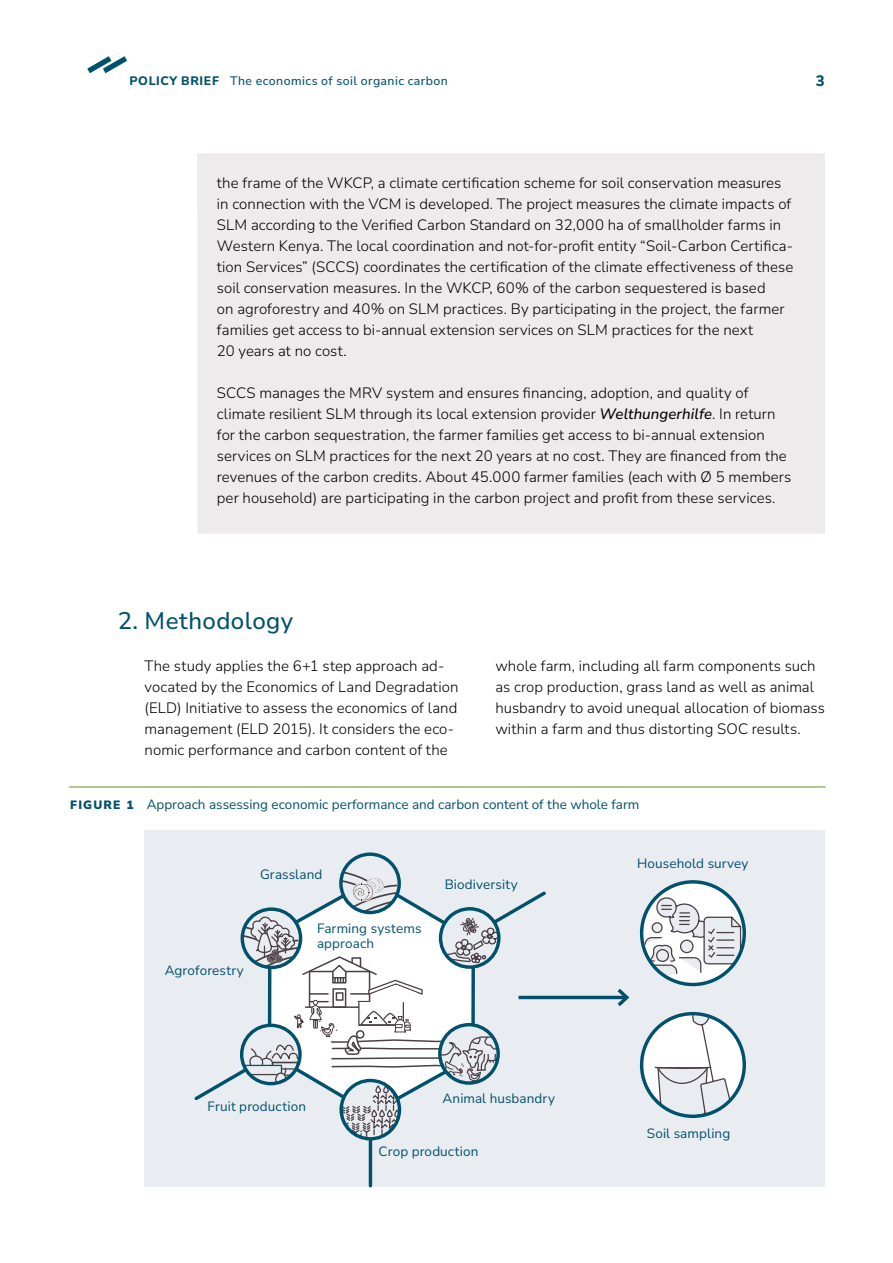
<style>
.page{position:relative;width:893px;height:1263px;background:#fff}
.page>*{position:absolute;margin:0;border:0;box-sizing:border-box;transform-origin:0 0}
.t1{font:700 54px "Nunito Sans 12 pt";color:#00516c}
.H1_Box{font:500 24px "Nunito Sans 12 pt";letter-spacing:.02em;color:#00516c}
.P_ELD_text_Box{font:300 15px/21px "Nunito Sans 12 pt";letter-spacing:.005em;color:#000}
.P_ELD_Text{font:300 15px/21px "Nunito Sans 12 pt";letter-spacing:.005em;color:#000}
.t2{font:800 15px "Nunito Sans 12 pt";color:#00516c}
.Grafik_labelling{font:13.5px "Nunito Sans 12 pt";letter-spacing:.01em;color:#00516c}
.eld_figure_labelling{font:13.5px "Nunito Sans 12 pt";color:#00516c}
.t3{font:500 12.3px "Nunito Sans 12 pt";letter-spacing:.035em;color:#00516c}
.s1{font-weight:800}
.s2{font-weight:500;font-style:italic}
.s3{font-weight:900;font-size:12px}
</style>
<div class="page">
<div style="left:197px;top:153px;width:628px;height:381px;background:#edebec"></div>
<hr style="left:69px;top:787px;width:756px;height:1px;background:#5d9021">
<div style="left:145px;top:830px;width:680px;height:356px;background:#e9edf2"></div>
<svg style="left:341px;top:854px;width:58px;height:58px"></svg>
<div style="left:339px;top:852px;width:62px;height:62px;border:3px solid #00516c;border-radius:50%"></div>
<hr style="left:369px;top:1140px;width:3px;height:46px;background:#00516c">
<hr style="left:518px;top:996px;width:109px;height:3px;background:#00516c">
<svg style="left:614px;top:988px;width:16px;height:19px"></svg>
<svg style="left:642px;top:882px;width:102px;height:102px"></svg>
<svg style="left:644px;top:895px;width:98px;height:86px"></svg>
<div style="left:640px;top:880px;width:106px;height:106px;border:3px solid #00516c;border-radius:50%"></div>
<svg style="left:642px;top:1014px;width:102px;height:102px"></svg>
<svg style="left:654px;top:1014px;width:80px;height:102px"></svg>
<div style="left:640px;top:1012px;width:106px;height:106px;border:3px solid #00516c;border-radius:50%"></div>
<svg style="left:194px;top:868px;width:355px;height:271px"></svg>
<h1 class="t1" style="left:99px;top:29px;width:41px">̷̷</h1>
<p class="t3" style="left:130px;top:73px;width:320px"><span class="s1">POLICY BRIEF</span> The economics of soil organic carbon</p>
<p class="t2" style="left:816px;top:70px;width:10px">3</p>
<p class="P_ELD_text_Box" style="left:217px;top:172px;width:578px">the frame of the WKCP, a climate certification scheme for soil conservation measures in connection with the VCM is developed. The project measures the climate impacts of SLM according to the Verified Carbon Standard on 32,000 ha of smallholder farms in Western Kenya. The local coordination and not-for-profit entity “Soil-Carbon Certifica&shy;tion Services” (SCCS) coordinates the certification of the climate effectiveness of these soil conservation measures. In the WKCP, 60% of the carbon sequestered is based<br>on agroforestry and 40% on SLM practices. By participating in the project, the farmer families get access to bi-annual extension services on SLM practices for the next<br>20 years at no cost.</p>
<p class="P_ELD_text_Box" style="left:217px;top:382px;width:533px">SCCS manages the MRV system and ensures financing, adoption, and quality of</p>
<p class="P_ELD_text_Box" style="left:217px;top:403px;width:576px">climate resilient SLM through its local extension provider <span class="s2">Welthungerhilfe</span>. In return for the carbon sequestration, the farmer families get access to bi-annual extension services on SLM practices for the next 20 years at no cost. They are financed from the revenues of the carbon credits. About 45.000 farmer families (each with Ø 5 members per household) are participating in the carbon project and profit from these services.</p>
<p class="H1_Box" style="left:118px;top:604px;width:177px">2. Methodology</p>
<p class="P_ELD_Text" style="left:145px;top:655px;width:315px">The study applies the 6+1 step approach ad&shy;vocated by the Economics of Land Degradation (ELD) Initiative to assess the economics of land management (ELD 2015). It considers the eco-</p>
<p class="P_ELD_Text" style="left:145px;top:739px;width:305px">nomic performance and carbon content of the</p>
<p class="P_ELD_Text" style="left:495px;top:655px;width:331px">whole farm, including all farm components such as crop production, grass land as well as animal husbandry to avoid unequal allocation of biomass within a farm and thus distorting SOC results.</p>
<p class="eld_figure_labelling" style="left:70px;top:795px;width:571px"><span class="s3">FIGURE 1</span> Approach assessing economic performance and carbon content of the whole farm</p>
<p class="Grafik_labelling" style="left:260px;top:865px;width:64px">Grassland</p>
<p class="Grafik_labelling" style="left:165px;top:961px;width:81px">Agroforestry</p>
<p class="Grafik_labelling" style="left:317px;top:919px;width:106px">Farming systems</p>
<p class="Grafik_labelling" style="left:317px;top:934px;width:59px">approach</p>
<p class="Grafik_labelling" style="left:445px;top:875px;width:75px">Biodiversity</p>
<p class="Grafik_labelling" style="left:207px;top:1097px;width:100px">Fruit production</p>
<p class="Grafik_labelling" style="left:442px;top:1089px;width:114px">Animal husbandry</p>
<p class="Grafik_labelling" style="left:379px;top:1142px;width:101px">Crop production</p>
<p class="Grafik_labelling" style="left:637px;top:854px;width:113px">Household survey</p>
<p class="Grafik_labelling" style="left:647px;top:1124px;width:85px">Soil sampling</p>
</div>
